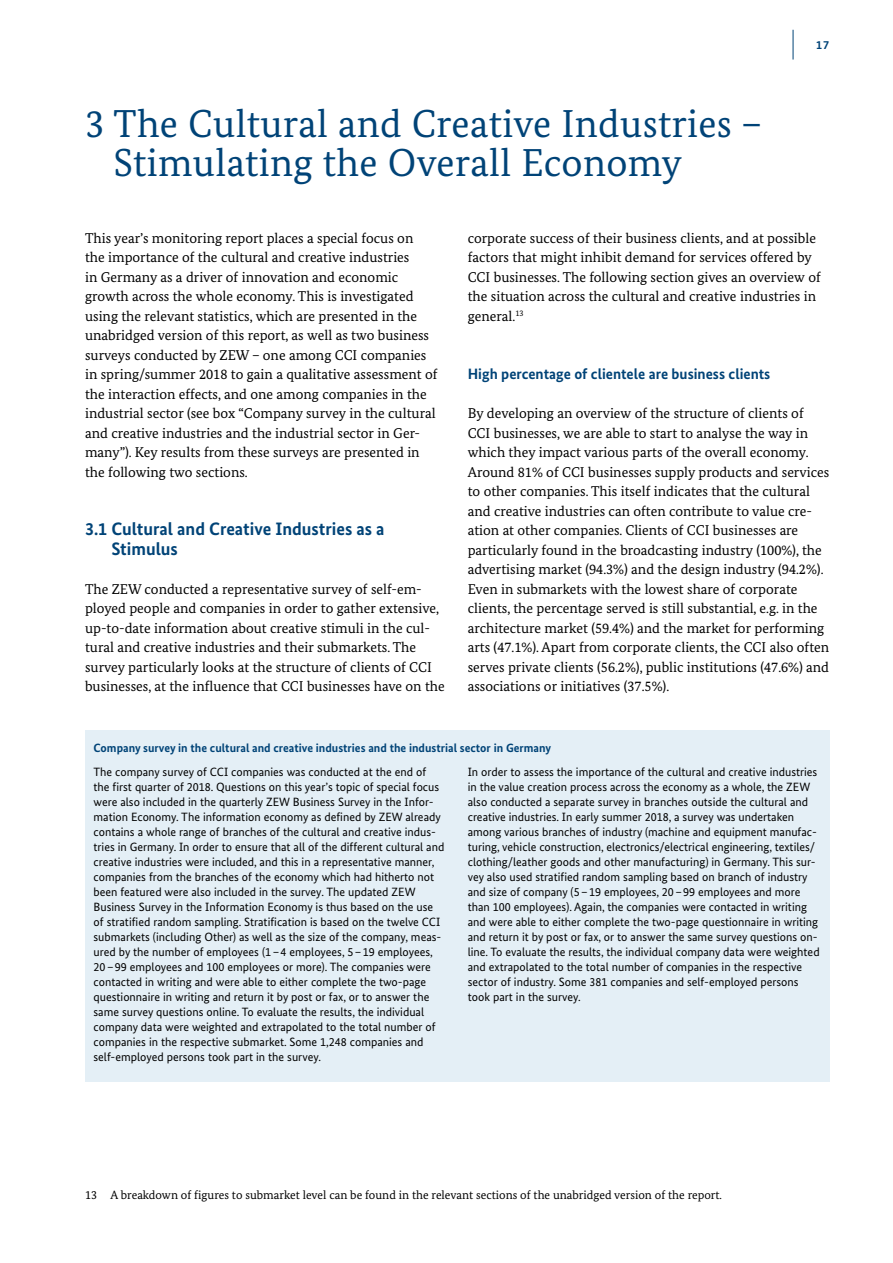
<style>
.page{position:relative;width:893px;height:1263px;background:#fff}
.page>*{position:absolute;margin:0;border:0;box-sizing:border-box;transform-origin:0 0}
.t1{font:39px/39px "Bundes Serif";letter-spacing:.01em;color:#004377}
.t2{font:700 18px/19.5px "Bundes Sans";color:#004377}
.t3{font:700 15px "Bundes Sans";color:#004377}
.t4{font:14.25px/19.5px "Bundes Serif";color:#000}
.t5{font:12px/15px "Bundes Sans";color:#000}
.t6{font:12px "Bundes Serif";color:#000}
.t7{font:700 12px "Bundes Sans";color:#004377}
</style>
<div class="page">
<hr style="left:793px;top:30px;width:1px;height:30px;background:#004377">
<div style="left:85px;top:730px;width:744px;height:351px;background:#e4eff6"></div>
<h2 class="t1" style="left:114px;top:103px;width:650px;text-indent:-28px">3 The Cultural and Creative Industries –<br>Stimulating the Overall Economy</h2>
<p class="t7" style="left:816px;top:37px;width:15px">17</p>
<p class="t4" style="left:85px;top:228px;width:354px">This year’s monitoring report places a special focus on<br>the importance of the cultural and creative industries<br>in Germany as a driver of innovation and economic growth across the whole economy. This is investigated using the relevant statistics, which are presented in the unabridged version of this report, as well as two business surveys conducted by ZEW – one among CCI companies in spring/summer 2018 to gain a qualitative assessment of the interaction effects, and one among companies in the industrial sector (see box “Company survey in the cultural and creative industries and the industrial sector in Ger&shy;many”). Key results from these surveys are presented in the following two sections.</p>
<h3 class="t2" style="left:111px;top:519px;width:275px;text-indent:-26px">3.1 Cultural and Creative Industries as a<br>Stimulus</h3>
<p class="t4" style="left:85px;top:579px;width:361px">The ZEW conducted a representative survey of self-em&shy;ployed people and companies in order to gather extensive, up-to-date information about creative stimuli in the cul&shy;tural and creative industries and their submarkets. The survey particularly looks at the structure of clients of CCI businesses, at the influence that CCI businesses have on the</p>
<p class="t4" style="left:468px;top:228px;width:355px">corporate success of their business clients, and at possible factors that might inhibit demand for services offered by CCI businesses. The following section gives an overview of the situation across the cultural and creative industries in general.<sup>13</sup></p>
<h4 class="t3" style="left:468px;top:365px;width:304px">High percentage of clientele are business clients</h4>
<p class="t4" style="left:468px;top:404px;width:363px">By developing an overview of the structure of clients of CCI businesses, we are able to start to analyse the way in which they impact various parts of the overall economy.<br>Around 81% of CCI businesses supply products and services to other companies. This itself indicates that the cultural and creative industries can often contribute to value cre&shy;ation at other companies. Clients of CCI businesses are particularly found in the broadcasting industry (100%), the advertising market (94.3%) and the design industry (94.2%).<br>Even in submarkets with the lowest share of corporate clients, the percentage served is still substantial, e.g. in the architecture market (59.4%) and the market for performing arts (47.1%). Apart from corporate clients, the CCI also often serves private clients (56.2%), public institutions (47.6%) and associations or initiatives (37.5%).</p>
<h4 class="t7" style="left:94px;top:741px;width:459px">Company survey in the cultural and creative industries and the industrial sector in Germany</h4>
<p class="t5" style="left:94px;top:764px;width:352px">The company survey of CCI companies was conducted at the end of the first quarter of 2018. Questions on this year’s topic of special focus were also included in the quarterly ZEW Business Survey in the Infor&shy;mation Economy. The information economy as defined by ZEW already contains a whole range of branches of the cultural and creative indus&shy;tries in Germany. In order to ensure that all of the different cultural and creative industries were included, and this in a representative manner, companies from the branches of the economy which had hitherto not been featured were also included in the survey. The updated ZEW Business Survey in the Information Economy is thus based on the use of stratified random sampling. Stratification is based on the twelve CCI submarkets (including Other) as well as the size of the company, meas&shy;ured by the number of employees (1–4 employees, 5–19 employees, 20–99 employees and 100 employees or more). The companies were contacted in writing and were able to either complete the two-page questionnaire in writing and return it by post or fax, or to answer the same survey questions online. To evaluate the results, the individual company data were weighted and extrapolated to the total number of companies in the respective submarket. Some 1,248 companies and self-employed persons took part in the survey.</p>
<p class="t5" style="left:468px;top:764px;width:353px">In order to assess the importance of the cultural and creative industries in the value creation process across the economy as a whole, the ZEW also conducted a separate survey in branches outside the cultural and creative industries. In early summer 2018, a survey was undertaken among various branches of industry (machine and equipment manufac&shy;turing, vehicle construction, electronics/electrical engineering, textiles/ clothing/leather goods and other manufacturing) in Germany. This sur&shy;vey also used stratified random sampling based on branch of industry and size of company (5–19 employees, 20–99 employees and more than 100 employees). Again, the companies were contacted in writing and were able to either complete the two-page questionnaire in writing and return it by post or fax, or to answer the same survey questions on&shy;line. To evaluate the results, the individual company data were weighted and extrapolated to the total number of companies in the respective sector of industry. Some 381 companies and self-employed persons took part in the survey.</p>
<p class="t6" style="left:85px;top:1188px;width:638px">13 A breakdown of figures to submarket level can be found in the relevant sections of the unabridged version of the report.</p>
</div>
